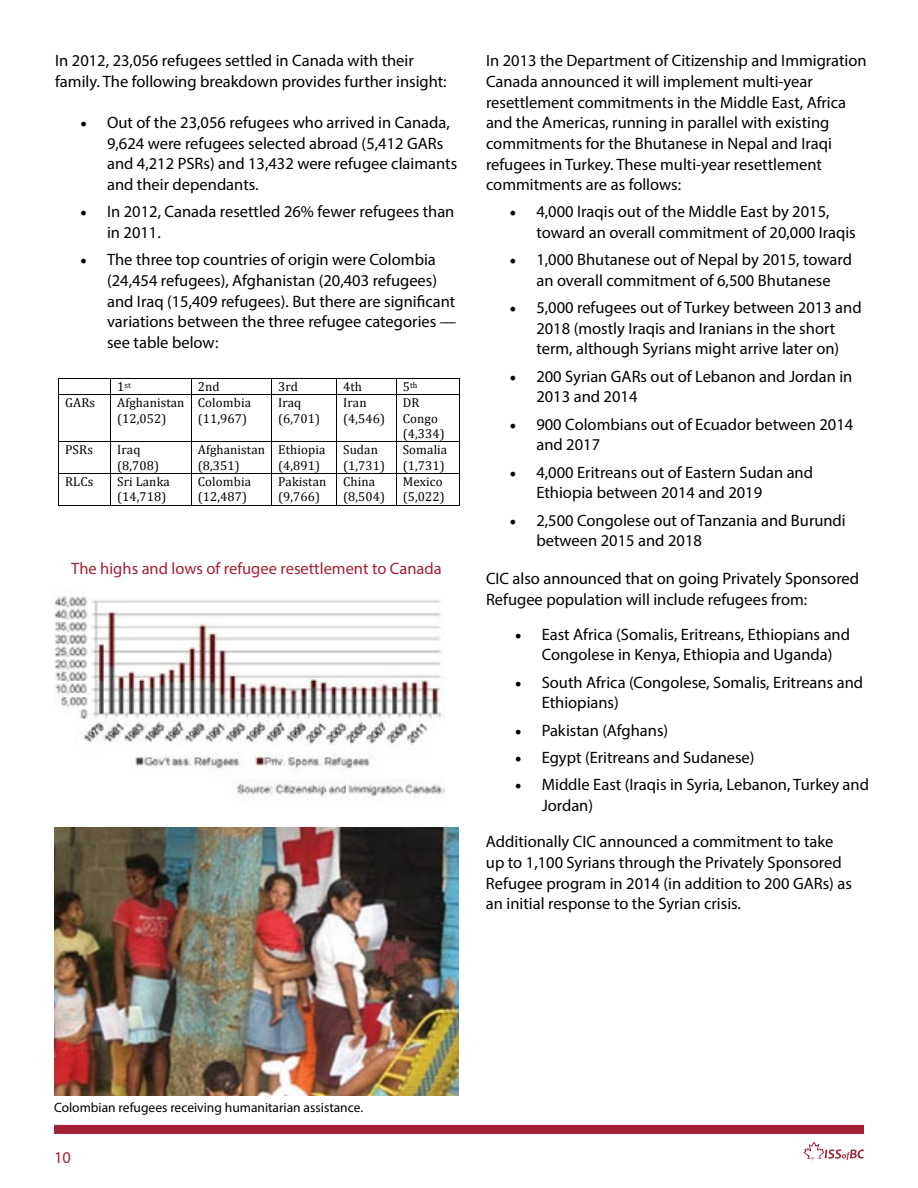
<style>
.page{position:relative;width:918px;height:1188px;background:#fff}
.page>*{position:absolute;margin:0;border:0;box-sizing:border-box;transform-origin:0 0}
.t1{font:16.5px/20.7px "Myriad Pro";color:#000}
.t2{font:16.5px "Myriad Pro";color:#a41f35}
.t3{font:13.5px "Myriad Pro";color:#000}
.t4{font:12.9px/15.6px "Cambria";letter-spacing:.01em;color:#000}
.t5{font:8.4px "Cambria";color:#000}
.s1{font-family:"Minion Pro";font-size:18px}
.s2{font-size:12.9px}
</style>
<div class="page">
<div style="left:54px;top:1125px;width:810px;height:9px;background:#a41f35"></div>
<svg style="left:804px;top:1142px;width:60px;height:19px"></svg>
<hr style="left:59px;top:378px;width:52px;height:1px;background:#000">
<hr style="left:111px;top:378px;width:80px;height:1px;background:#000">
<hr style="left:191px;top:378px;width:81px;height:1px;background:#000">
<hr style="left:272px;top:378px;width:64px;height:1px;background:#000">
<hr style="left:337px;top:378px;width:59px;height:1px;background:#000">
<hr style="left:397px;top:378px;width:62px;height:1px;background:#000">
<hr style="left:59px;top:394px;width:52px;height:1px;background:#000">
<hr style="left:111px;top:394px;width:80px;height:1px;background:#000">
<svg style="left:191px;top:379px;width:1px;height:15px"></svg>
<hr style="left:191px;top:394px;width:81px;height:1px;background:#000">
<hr style="left:272px;top:394px;width:64px;height:1px;background:#000">
<svg style="left:336px;top:378px;width:1px;height:17px"></svg>
<hr style="left:337px;top:394px;width:59px;height:1px;background:#000">
<svg style="left:396px;top:378px;width:1px;height:17px"></svg>
<hr style="left:397px;top:394px;width:62px;height:1px;background:#000">
<svg style="left:459px;top:378px;width:1px;height:17px"></svg>
<hr style="left:59px;top:395px;width:1px;height:46px;background:#000">
<hr style="left:111px;top:395px;width:1px;height:46px;background:#000">
<hr style="left:191px;top:395px;width:1px;height:46px;background:#000">
<hr style="left:272px;top:395px;width:1px;height:46px;background:#000">
<hr style="left:336px;top:395px;width:1px;height:46px;background:#000">
<hr style="left:396px;top:395px;width:1px;height:46px;background:#000">
<hr style="left:459px;top:395px;width:1px;height:46px;background:#000">
<hr style="left:59px;top:441px;width:52px;height:1px;background:#000">
<hr style="left:111px;top:441px;width:80px;height:1px;background:#000">
<hr style="left:191px;top:441px;width:81px;height:1px;background:#000">
<hr style="left:272px;top:441px;width:64px;height:1px;background:#000">
<hr style="left:337px;top:441px;width:59px;height:1px;background:#000">
<hr style="left:397px;top:441px;width:62px;height:1px;background:#000">
<hr style="left:59px;top:442px;width:1px;height:31px;background:#000">
<hr style="left:111px;top:442px;width:1px;height:31px;background:#000">
<hr style="left:191px;top:442px;width:1px;height:31px;background:#000">
<hr style="left:272px;top:442px;width:1px;height:31px;background:#000">
<hr style="left:336px;top:442px;width:1px;height:31px;background:#000">
<hr style="left:396px;top:442px;width:1px;height:31px;background:#000">
<hr style="left:459px;top:442px;width:1px;height:31px;background:#000">
<hr style="left:59px;top:473px;width:52px;height:1px;background:#000">
<hr style="left:111px;top:473px;width:80px;height:1px;background:#000">
<hr style="left:191px;top:473px;width:81px;height:1px;background:#000">
<hr style="left:272px;top:473px;width:64px;height:1px;background:#000">
<hr style="left:337px;top:473px;width:59px;height:1px;background:#000">
<hr style="left:397px;top:473px;width:62px;height:1px;background:#000">
<hr style="left:59px;top:473px;width:1px;height:32px;background:#000">
<hr style="left:59px;top:505px;width:52px;height:1px;background:#000">
<hr style="left:111px;top:473px;width:1px;height:32px;background:#000">
<hr style="left:111px;top:505px;width:80px;height:1px;background:#000">
<hr style="left:191px;top:473px;width:1px;height:32px;background:#000">
<hr style="left:191px;top:505px;width:81px;height:1px;background:#000">
<hr style="left:272px;top:473px;width:1px;height:32px;background:#000">
<hr style="left:272px;top:505px;width:64px;height:1px;background:#000">
<hr style="left:336px;top:473px;width:1px;height:32px;background:#000">
<hr style="left:337px;top:505px;width:59px;height:1px;background:#000">
<hr style="left:396px;top:473px;width:1px;height:32px;background:#000">
<hr style="left:397px;top:505px;width:62px;height:1px;background:#000">
<hr style="left:459px;top:473px;width:1px;height:32px;background:#000">
<img style="left:54px;top:827px;width:405px;height:268px">
<img style="left:54px;top:596px;width:390px;height:205px">
<p class="t1" style="left:55px;top:50px;width:393px">In 2012, 23,056 refugees settled in Canada with their family. The following breakdown provides further insight:</p>
<p class="t1" style="left:107px;top:112px;width:352px;text-indent:-27px"><span class="s1">•</span> Out of the 23,056 refugees who arrived in Canada, 9,624 were refugees selected abroad (5,412 GARs and 4,212 PSRs) and 13,432 were refugee claimants and their dependants.</p>
<p class="t1" style="left:107px;top:201px;width:349px;text-indent:-27px"><span class="s1">•</span> In 2012, Canada resettled 26% fewer refugees than in 2011.</p>
<p class="t1" style="left:107px;top:249px;width:351px;text-indent:-27px"><span class="s1">•</span> The three top countries of origin were Colombia (24,454 refugees), Afghanistan (20,403 refugees) and Iraq (15,409 refugees). But there are significant variations between the three refugee categories — see table below:</p>
<p class="t5" style="left:117px;top:380px;width:15px"><span class="s2">1</span>st</p>
<p class="t4" style="left:198px;top:379px;width:23px">2nd</p>
<p class="t4" style="left:278px;top:379px;width:21px">3rd</p>
<p class="t4" style="left:343px;top:379px;width:20px">4th</p>
<p class="t5" style="left:403px;top:380px;width:16px"><span class="s2">5</span>th</p>
<p class="t4" style="left:65px;top:395px;width:32px">GARs</p>
<p class="t4" style="left:117px;top:395px;width:69px">Afghanistan (12,052)</p>
<p class="t4" style="left:198px;top:395px;width:55px">Colombia (11,967)</p>
<p class="t4" style="left:278px;top:395px;width:43px">Iraq (6,701)</p>
<p class="t4" style="left:343px;top:395px;width:43px">Iran (4,546)</p>
<p class="t4" style="left:403px;top:395px;width:43px">DR<br>Congo (4,334)</p>
<p class="t4" style="left:65px;top:442px;width:29px">PSRs</p>
<p class="t4" style="left:117px;top:442px;width:43px">Iraq (8,708)</p>
<p class="t4" style="left:198px;top:442px;width:69px">Afghanistan (8,351)</p>
<p class="t4" style="left:278px;top:442px;width:49px">Ethiopia (4,891)</p>
<p class="t4" style="left:343px;top:442px;width:43px">Sudan (1,731)</p>
<p class="t4" style="left:403px;top:442px;width:46px">Somalia (1,731)</p>
<p class="t4" style="left:65px;top:474px;width:30px">RLCs</p>
<p class="t4" style="left:117px;top:474px;width:54px">Sri Lanka (14,718)</p>
<p class="t4" style="left:198px;top:474px;width:55px">Colombia (12,487)</p>
<p class="t4" style="left:278px;top:474px;width:50px">Pakistan (9,766)</p>
<p class="t4" style="left:343px;top:474px;width:43px">China (8,504)</p>
<p class="t4" style="left:403px;top:474px;width:43px">Mexico (5,022)</p>
<p class="t2" style="left:71px;top:558px;width:372px">The highs and lows of refugee resettlement to Canada</p>
<p class="t1" style="left:486px;top:50px;width:382px">In 2013 the Department of Citizenship and Immigration Canada announced it will implement multi-year resettlement commitments in the Middle East, Africa and the Americas, running in parallel with existing commitments for the Bhutanese in Nepal and Iraqi refugees in Turkey. These multi-year resettlement commitments are as follows:</p>
<p class="t1" style="left:536px;top:201px;width:321px;text-indent:-27px"><span class="s1">•</span> 4,000 Iraqis out of the Middle East by 2015, toward an overall commitment of 20,000 Iraqis</p>
<p class="t1" style="left:509px;top:249px;width:344px;text-align:center"><span class="s1">•</span> 1,000 Bhutanese out of Nepal by 2015, toward an overall commitment of 6,500 Bhutanese</p>
<p class="t1" style="left:509px;top:297px;width:354px;text-align:center"><span class="s1">•</span> 5,000 refugees out of Turkey between 2013 and<br>2018 (mostly Iraqis and Iranians in the short<br>term, although Syrians might arrive later on)</p>
<p class="t1" style="left:536px;top:365px;width:318px;text-indent:-27px"><span class="s1">•</span> 200 Syrian GARs out of Lebanon and Jordan in<br>2013 and 2014</p>
<p class="t1" style="left:536px;top:413px;width:318px;text-indent:-27px"><span class="s1">•</span> 900 Colombians out of Ecuador between 2014 and 2017</p>
<p class="t1" style="left:536px;top:461px;width:278px;text-indent:-27px"><span class="s1">•</span> 4,000 Eritreans out of Eastern Sudan and<br>Ethiopia between 2014 and 2019</p>
<p class="t1" style="left:536px;top:509px;width:311px;text-indent:-27px"><span class="s1">•</span> 2,500 Congolese out of Tanzania and Burundi between 2015 and 2018</p>
<p class="t1" style="left:486px;top:568px;width:375px">CIC also announced that on going Privately Sponsored<br>Refugee population will include refugees from:</p>
<p class="t1" style="left:515px;top:624px;width:337px;text-align:center"><span class="s1">•</span> East Africa (Somalis, Eritreans, Ethiopians and<br>Congolese in Kenya, Ethiopia and Uganda)</p>
<p class="t1" style="left:542px;top:672px;width:323px;text-indent:-27px"><span class="s1">•</span> South Africa (Congolese, Somalis, Eritreans and<br>Ethiopians)</p>
<p class="t1" style="left:515px;top:720px;width:155px"><span class="s1">•</span> Pakistan (Afghans)</p>
<p class="t1" style="left:515px;top:747px;width:241px"><span class="s1">•</span> Egypt (Eritreans and Sudanese)</p>
<p class="t1" style="left:542px;top:774px;width:329px;text-indent:-27px"><span class="s1">•</span> Middle East (Iraqis in Syria, Lebanon, Turkey and<br>Jordan)</p>
<p class="t1" style="left:486px;top:831px;width:367px">Additionally CIC announced a commitment to take up to 1,100 Syrians through the Privately Sponsored Refugee program in 2014 (in addition to 200 GARs) as an initial response to the Syrian crisis.</p>
<p class="t3" style="left:54px;top:1099px;width:311px">Colombian refugees receiving humanitarian assistance.</p>
<p class="t2" style="left:54px;top:1147px;width:18px">10</p>
</div>
